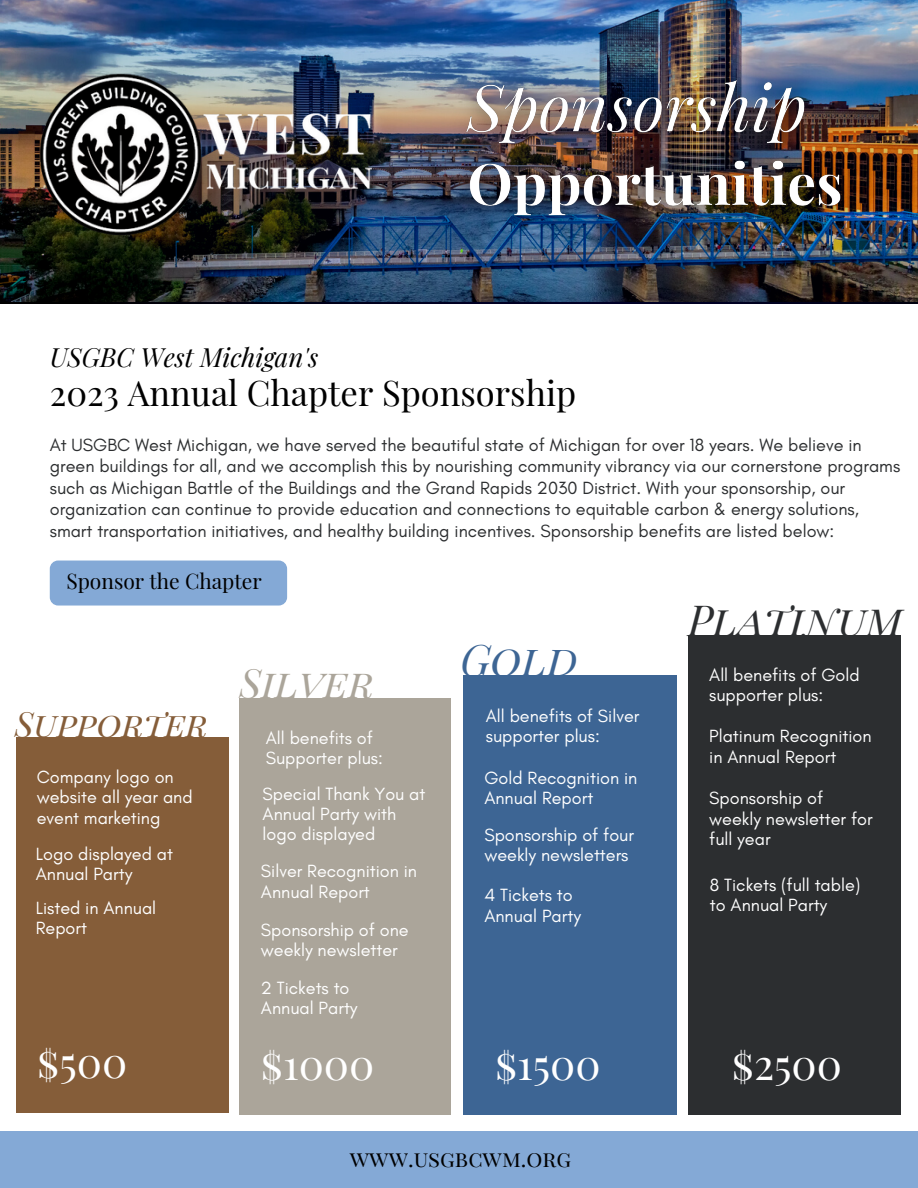
<style>
.page{position:relative;width:918px;height:1188px;background:#fff}
.page>*{position:absolute;margin:0;border:0;box-sizing:border-box;transform-origin:0 0}
.t1{font:italic 42.75px "Playfair Display SC";color:#3d6594}
.t2{font:42px "Playfair Display SC";color:#fff}
.t3{font:italic 42px "Playfair Display SC";color:#2c2e30}
.t4{font:italic 39.6px "Playfair Display SC";color:#aba59a}
.t5{font:34.65px "Playfair Display";color:#000}
.t6{font:italic 34.2px "Playfair Display SC";color:#855d39}
.t7{font:italic 25.95px "Playfair Display";color:#000}
.t8{font:22.2px "Playfair Display SC";color:#000}
.t9{font:21px "Playfair Display";color:#000}
.t10{font:18px/20.2px "Glacial Indifference";color:#fff}
.t11{font:18px/21.3px "Glacial Indifference";color:#2c2e30}
</style>
<div class="page">
<img style="left:0;top:0;width:917px;height:301px">
<div style="left:16px;top:737px;width:213px;height:376px;background:#855d39"></div>
<div style="left:0;top:1132px;width:918px;height:56px;background:#84a9d6"></div>
<img style="left:29px;top:66px;width:357px;height:177px">
<div style="left:240px;top:698px;width:211px;height:416px;background:#aba59a"></div>
<div style="left:463px;top:675px;width:214px;height:439px;background:#3d6594"></div>
<div style="left:688px;top:635px;width:213px;height:480px;background:#2c2e30"></div>
<div style="left:50px;top:561px;width:237px;height:45px;background:#84a9d6;border-radius:8px"></div>
<img style="left:440px;top:38px;width:428px;height:211px">
<h3 class="t7" style="left:50px;top:339px;width:270px">USGBC West Michigan's</h3>
<h3 class="t5" style="left:50px;top:368px;width:528px">2023 Annual Chapter Sponsorship</h3>
<p class="t11" style="left:50px;top:434px;width:852px">At USGBC West Michigan, we have served the beautiful state of Michigan for over 18 years. We believe in green buildings for all, and we accomplish this by nourishing community vibrancy via our cornerstone programs such as Michigan Battle of the Buildings and the Grand Rapids 2030 District. With your sponsorship, our organization can continue to provide education and connections to equitable carbon &amp; energy solutions, smart transportation initiatives, and healthy building incentives. Sponsorship benefits are listed below:</p>
<p class="t9" style="left:66px;top:567px;width:197px">Sponsor the Chapter</p>
<h3 class="t6" style="left:15px;top:700px;width:195px">Supporter</h3>
<p class="t10" style="left:37px;top:767px;width:157px">Company logo on website all year and event marketing</p>
<p class="t10" style="left:36px;top:843px;width:139px">Logo displayed at<br>Annual Party</p>
<p class="t10" style="left:36px;top:897px;width:122px">Listed in Annual<br>Report</p>
<h2 class="t2" style="left:37px;top:1033px;width:92px">$500</h2>
<h3 class="t4" style="left:240px;top:656px;width:136px">Silver</h3>
<p class="t10" style="left:266px;top:727px;width:119px">All benefits of<br>Supporter plus:</p>
<p class="t10" style="left:263px;top:783px;width:164px">Special Thank You at<br>Annual Party with logo displayed</p>
<p class="t10" style="left:261px;top:861px;width:158px">Silver Recognition in<br>Annual Report</p>
<p class="t10" style="left:261px;top:920px;width:149px">Sponsorship of one weekly newsletter</p>
<p class="t10" style="left:261px;top:977px;width:98px">2 Tickets to<br>Annual Party</p>
<h2 class="t2" style="left:261px;top:1035px;width:115px">$1000</h2>
<h1 class="t1" style="left:461px;top:629px;width:119px">Gold</h1>
<p class="t10" style="left:486px;top:705px;width:155px">All benefits of Silver supporter plus:</p>
<p class="t10" style="left:484px;top:767px;width:155px">Gold Recognition in<br>Annual Report</p>
<p class="t10" style="left:484px;top:824px;width:151px">Sponsorship of four weekly newsletters</p>
<p class="t10" style="left:484px;top:885px;width:98px">4 Tickets to<br>Annual Party</p>
<h2 class="t2" style="left:495px;top:1035px;width:107px">$1500</h2>
<p class="t8" style="left:350px;top:1143px;width:223px">WWW.USGBCWM.ORG</p>
<h2 class="t3" style="left:688px;top:590px;width:216px">Platinum</h2>
<p class="t10" style="left:709px;top:664px;width:152px">All benefits of Gold supporter plus:</p>
<p class="t10" style="left:709px;top:726px;width:164px">Platinum Recognition in Annual Report</p>
<p class="t10" style="left:709px;top:788px;width:165px">Sponsorship of weekly newsletter for full year</p>
<p class="t10" style="left:710px;top:875px;width:152px">8 Tickets (full table) to Annual Party</p>
<h2 class="t2" style="left:732px;top:1035px;width:112px">$2500</h2>
</div>
